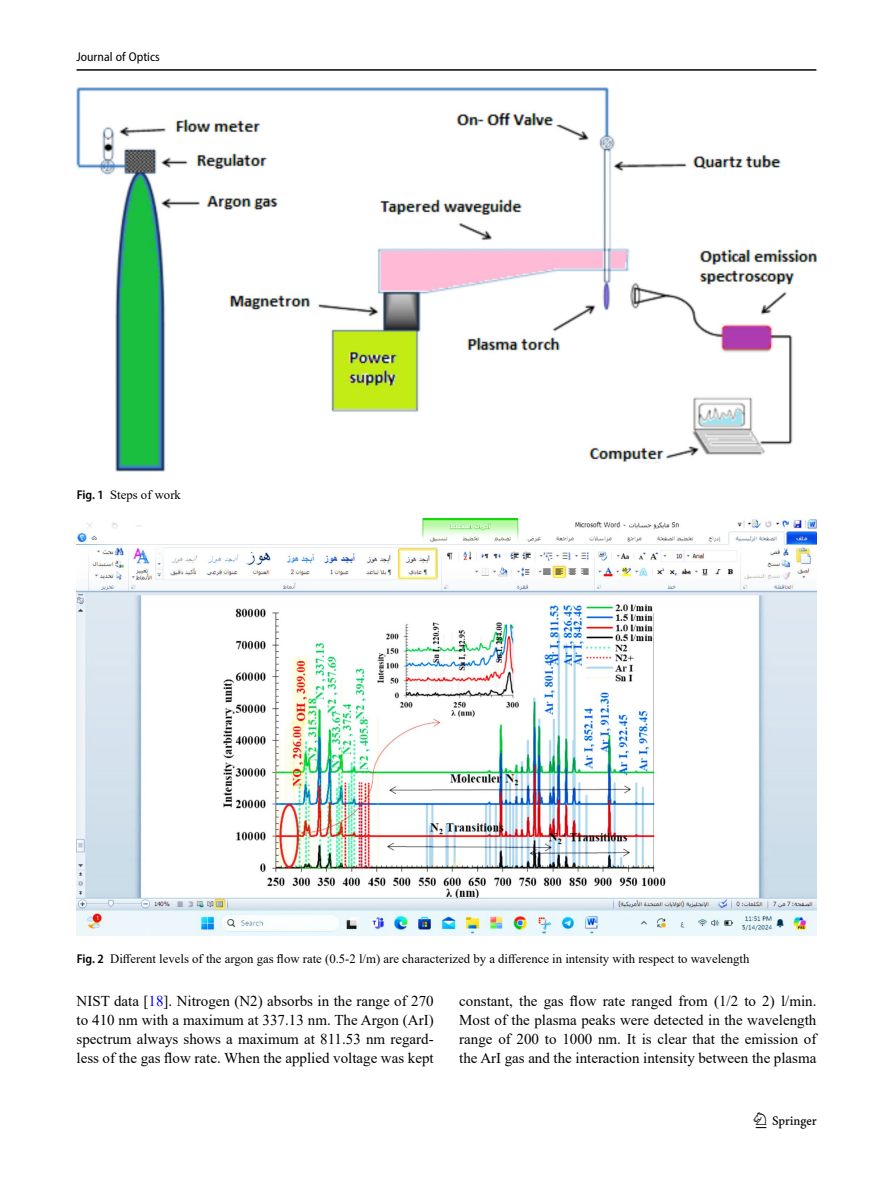
<style>
.page{position:relative;width:893px;height:1187px;background:#fff}
.page>*{position:absolute;margin:0;border:0;box-sizing:border-box;transform-origin:0 0}
.t1{font:22.5px "Springnew";color:#000}
.Body_Text{font:15px/18.8px "Times New Roman";color:#000;text-align:justify}
.Figure_Caption{font:12.75px "Times New Roman";color:#000}
.t2{font:semi-condensed 12.75px "Myriad Pro";color:#000}
.s1{font-family:"Myriad Pro";font-weight:600;font-stretch:semi-condensed}
.s2{color:#00f}
</style>
<div class="page">
<hr style="left:77px;top:69px;width:739px;height:2px;background:#000">
<img style="left:77px;top:519px;width:740px;height:416px">
<img style="left:77px;top:87px;width:740px;height:384px">
<p class="t2" style="left:77px;top:49px;width:85px">Journal of Optics</p>
<p class="Figure_Caption" style="left:77px;top:486px;width:106px"><span class="s1">Fig. 1</span> Steps of work</p>
<p class="Figure_Caption" style="left:77px;top:949px;width:674px"><span class="s1">Fig. 2</span> Different levels of the argon gas flow rate (0.5-2 l/m) are characterized by a difference in intensity with respect to wavelength</p>
<p class="Body_Text" style="left:77px;top:991px;width:359px">NIST data [<span class="s2">18</span>]. Nitrogen (N2) absorbs in the range of 270 to 410 nm with a maximum at 337.13 nm. The Argon (ArI) spectrum always shows a maximum at 811.53 nm regard&shy;less of the gas flow rate. When the applied voltage was kept</p>
<p class="Body_Text" style="left:459px;top:991px;width:359px">constant, the gas flow rate ranged from (1/2 to 2) l/min.<br>Most of the plasma peaks were detected in the wavelength range of 200 to 1000 nm. It is clear that the emission of the ArI gas and the interaction intensity between the plasma</p>
<h1 class="t1" style="left:756px;top:1107px;width:63px">1 3</h1>
</div>
